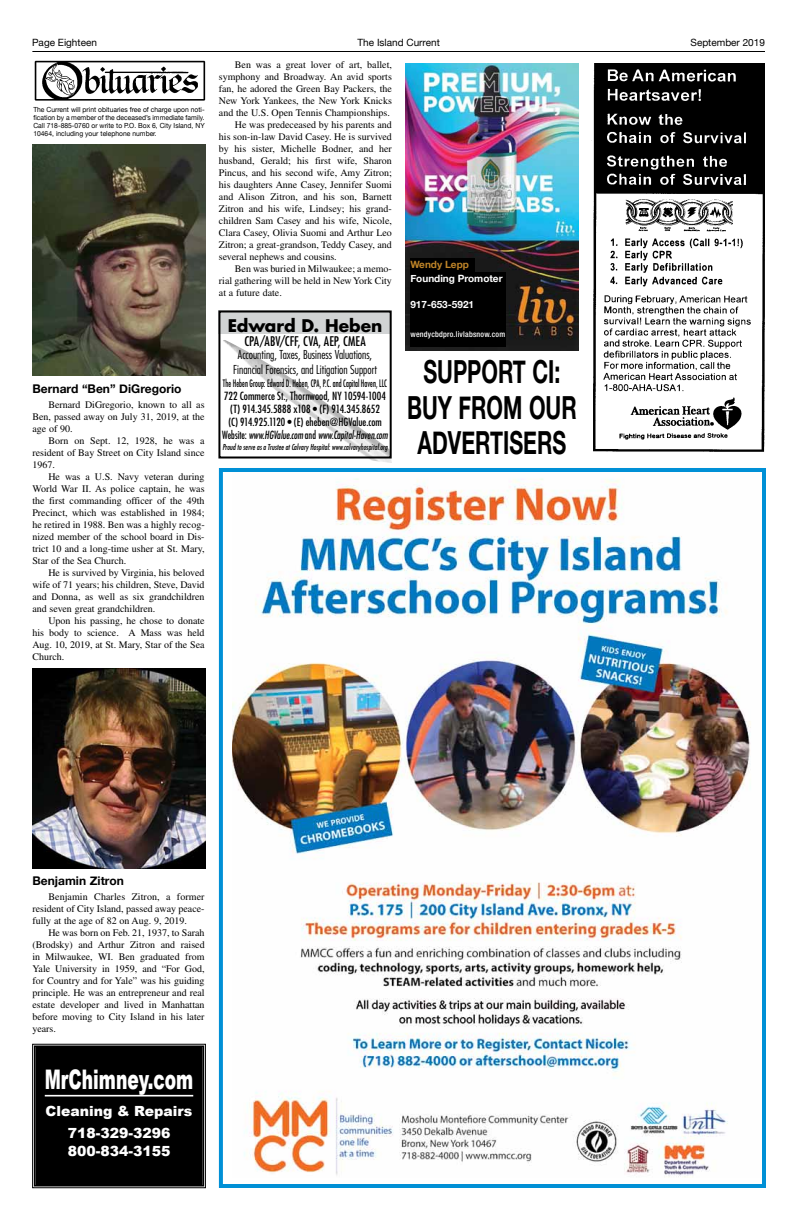
<style>
.page{position:relative;width:792px;height:1224px;background:#fff}
.page>*{position:absolute;margin:0;border:0;box-sizing:border-box;transform-origin:0 0}
.t1{font:700 31.8px "Helvetica Neue";color:#000;scale:.67 1}
.t2{font:900 27px "Arial";color:#fff;scale:.63 1}
.t3{font:700 17px "Futura";letter-spacing:-.005em;color:#000}
.t4{font:900 14px/22.5px "Arial";color:#fff;text-align:center}
.t5{font:condensed 13px "Futura";letter-spacing:.005em;color:#000}
.t6{font:300 condensed 12px/15.3px "Futura";color:#000;text-align:center}
.t7{font:700 12px "Helvetica Neue";color:#000}
.t8{font:condensed 11px/13px "Futura";color:#000;text-align:center}
.t9{font:10px/12px "Times";color:#000;text-align:justify}
.t10{font:condensed 10px "Futura";letter-spacing:.005em;color:#000;scale:.76 1}
.t11{font:10px "Helvetica Neue";color:#000}
.t12{font:700 10px "Helvetica Neue";color:#fff}
.t13{font:700 10px "Helvetica Neue";color:#be8428}
.t14{font:italic condensed 8px "Futura";letter-spacing:.01em;color:#000;scale:.92 1}
.t15{font:500 condensed 8px "Helvetica Neue";letter-spacing:.03em;color:#fff}
.t16{font:7px/8px "Helvetica Neue";color:#000;text-align:justify;scale:.96 1}
.s1{font-style:italic}
</style>
<div class="page">
<hr style="left:32px;top:51px;width:733px;height:1px;background:#000">
<svg style="left:32px;top:1044px;width:174px;height:144px;background:#080808"></svg>
<div style="left:34px;top:1046px;width:170px;height:140px;border:2px solid #000"></div>
<img style="left:34px;top:60px;width:172px;height:41px">
<img style="left:233px;top:478px;width:518px;height:699px">
<div style="left:219px;top:468px;width:547px;height:720px;border:4px solid #0090d6"></div>
<img style="left:32px;top:144px;width:173px;height:232px">
<img style="left:32px;top:668px;width:173px;height:201px">
<div style="left:218px;top:310px;width:172px;height:24px;background:#d1d3d4"></div>
<img style="left:223px;top:340px;width:169px;height:123px">
<div style="left:218px;top:310px;width:174px;height:149px;border:2px solid #000"></div>
<img style="left:593px;top:63px;width:172px;height:389px">
<img style="left:405px;top:63px;width:173px;height:288px">
<div style="left:410px;top:258px;width:65px;height:18px;background:#000"></div>
<div style="left:410px;top:272px;width:95px;height:75px;background:#000"></div>
<p class="t11" style="left:32px;top:36px;width:66px">Page Eighteen</p>
<p class="t16" style="left:33px;top:106px;width:180px">The Current will print obituaries free of charge upon noti&shy;fication by a member of the deceased’s immediate family.<br>Call 718-885-0760 or write to P.O. Box 6, City Island, NY 10464, including your telephone number.</p>
<p class="t7" style="left:32px;top:382px;width:151px">Bernard “Ben” DiGregorio</p>
<p class="t9" style="left:32px;top:399px;width:174px;text-indent:16px">Bernard DiGregorio, known to all as Ben, passed away on July 31, 2019, at the age of 90.</p>
<p class="t9" style="left:32px;top:435px;width:174px;text-indent:16px">Born on Sept. 12, 1928, he was a resident of Bay Street on City Island since 1967.</p>
<p class="t9" style="left:32px;top:471px;width:174px;text-indent:16px">He was a U.S. Navy veteran during World War II. As police captain, he was the first commanding officer of the 49th Precinct, which was established in 1984; he retired in 1988. Ben was a highly recog&shy;nized member of the school board in Dis&shy;trict 10 and a long-time usher at St. Mary, Star of the Sea Church.</p>
<p class="t9" style="left:32px;top:567px;width:174px;text-indent:16px">He is survived by Virginia, his beloved wife of 71 years; his children, Steve, David and Donna, as well as six grandchildren and seven great grandchildren.</p>
<p class="t9" style="left:32px;top:615px;width:174px;text-indent:16px">Upon his passing, he chose to donate his body to science. A Mass was held Aug. 10, 2019, at St. Mary, Star of the Sea Church.</p>
<p class="t11" style="left:358px;top:36px;width:84px">The Island Current</p>
<p class="t11" style="left:691px;top:36px;width:76px">September 2019</p>
<p class="t9" style="left:235px;top:59px;width:159px">Ben was a great lover of art, ballet,</p>
<p class="t9" style="left:219px;top:71px;width:175px">symphony and Broadway. An avid sports</p>
<p class="t9" style="left:219px;top:83px;width:175px">fan, he adored the Green Bay Packers, the</p>
<p class="t9" style="left:219px;top:95px;width:175px">New York Yankees, the New York Knicks</p>
<p class="t9" style="left:219px;top:107px;width:172px">and the U.S. Open Tennis Championships.</p>
<p class="t9" style="left:235px;top:119px;width:159px">He was predeceased by his parents and</p>
<p class="t9" style="left:219px;top:131px;width:175px">his son-in-law David Casey. He is survived</p>
<p class="t9" style="left:219px;top:143px;width:175px">by his sister, Michelle Bodner, and her</p>
<p class="t9" style="left:219px;top:155px;width:175px">husband, Gerald; his first wife, Sharon</p>
<p class="t9" style="left:219px;top:167px;width:175px">Pincus, and his second wife, Amy Zitron;</p>
<p class="t9" style="left:219px;top:179px;width:175px">his daughters Anne Casey, Jennifer Suomi</p>
<p class="t9" style="left:219px;top:191px;width:175px">and Alison Zitron, and his son, Barnett</p>
<p class="t9" style="left:219px;top:203px;width:175px">Zitron and his wife, Lindsey; his grand-</p>
<p class="t9" style="left:219px;top:215px;width:175px">children Sam Casey and his wife, Nicole,</p>
<p class="t9" style="left:219px;top:227px;width:175px">Clara Casey, Olivia Suomi and Arthur Leo</p>
<p class="t9" style="left:219px;top:239px;width:175px">Zitron; a great-grandson, Teddy Casey, and</p>
<p class="t9" style="left:219px;top:251px;width:119px">several nephews and cousins.</p>
<p class="t9" style="left:235px;top:263px;width:159px">Ben was buried in Milwaukee; a memo-</p>
<p class="t9" style="left:219px;top:275px;width:175px">rial gathering will be held in New York City</p>
<p class="t9" style="left:219px;top:287px;width:64px">at a future date.</p>
<h3 class="t3" style="left:228px;top:314px;width:156px">Edward D. Heben</h3>
<h3 class="t5" style="left:244px;top:333px;width:123px">CPA/ABV/CFF, CVA, AEP, CMEA</h3>
<p class="t6" style="left:233px;top:347px;width:145px">Accounting, Taxes, Business Valuations,<br>Financial Forensics, and Litigation Support</p>
<p class="t10" style="left:223px;top:378px;width:218px">The Heben Group: Edward D. Heben, CPA, P.C. and Capital Haven, LLC</p>
<p class="t8" style="left:222px;top:390px;width:167px">722 Commerce St., Thornwood, NY 10594-1004 (T) 914.345.5888 x108 • (F) 914.345.8652<br>(C) 914.925.1120 • (E) eheben@HGValue.com Website: <span class="s1">www.HGValue.com</span> and <span class="s1">www.Capital-Haven.com</span></p>
<p class="t14" style="left:222px;top:442px;width:181px">Proud to serve as a Trustee at Calvary Hospital: www.calvaryhospital.org</p>
<p class="t13" style="left:410px;top:258px;width:60px">Wendy Lepp</p>
<p class="t12" style="left:410px;top:272px;width:94px">Founding Promoter</p>
<p class="t12" style="left:410px;top:299px;width:65px">917-653-5921</p>
<p class="t15" style="left:410px;top:329px;width:96px">wendycbdpro.livlabsnow.com</p>
<h1 class="t1" style="left:423px;top:352px;width:44px">Support</h1>
<h1 class="t1" style="left:533px;top:352px;width:43px">CI:</h1>
<h1 class="t1" style="left:407px;top:387px;width:101px">Buy from</h1>
<h1 class="t1" style="left:529px;top:387px;width:48px">Our</h1>
<h1 class="t1" style="left:418px;top:423px;width:43px">Advertisers</h1>
<p class="t7" style="left:32px;top:874px;width:93px">Benjamin Zitron</p>
<p class="t9" style="left:32px;top:891px;width:174px;text-indent:16px">Benjamin Charles Zitron, a former resident of City Island, passed away peace&shy;fully at the age of 82 on Aug. 9, 2019.</p>
<p class="t9" style="left:32px;top:927px;width:174px;text-indent:16px">He was born on Feb. 21, 1937, to Sarah (Brodsky) and Arthur Zitron and raised in Milwaukee, WI. Ben graduated from Yale University in 1959, and “For God, for Country and for Yale” was his guiding principle. He was an entrepreneur and real estate developer and lived in Manhattan before moving to City Island in his later years.</p>
<h2 class="t2" style="left:45px;top:1064px;width:237px">MrChimney.com</h2>
<h3 class="t4" style="left:46px;top:1100px;width:149px">Cleaning &amp; Repairs<br>718-329-3296</h3>
<h3 class="t4" style="left:68px;top:1140px;width:104px">800-834-3155</h3>
</div>
